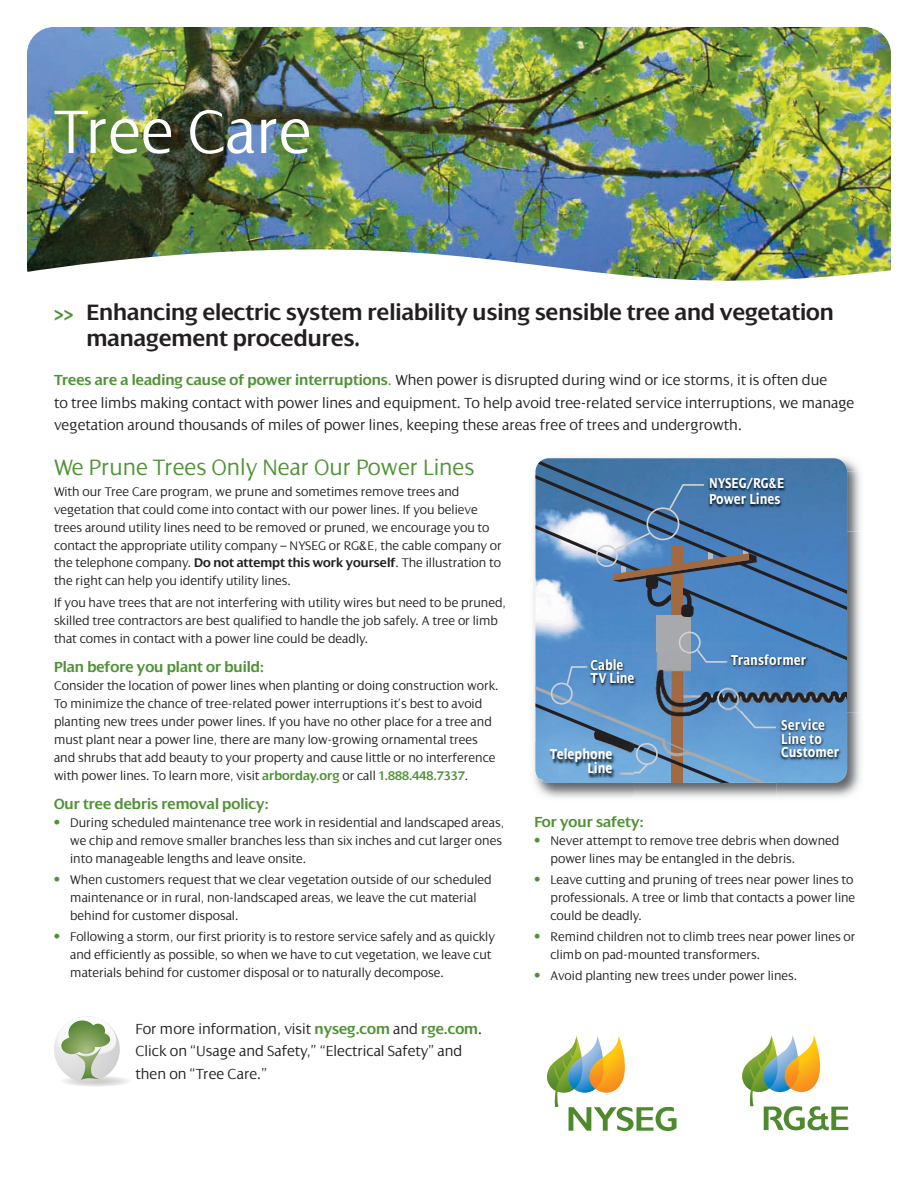
<style>
.page{position:relative;width:918px;height:1188px;background:#fff}
.page>*{position:absolute;margin:0;border:0;box-sizing:border-box;transform-origin:0 0}
.t1{font:300 66px "Dialog";color:#fff}
.t2{font:600 24px/25.5px "Dialog";color:#231f20}
.t3{font:300 24px "Dialog";color:#4f9236}
.t4{font:300 15.75px/22.5px "Dialog";color:#231f20}
.t5{font:600 15.75px "Dialog";color:#4f9236}
.t6{font:700 condensed 15.45px/13.8px "Dialog";color:#fff}
.t7{font:300 13.5px/18px "Dialog";color:#231f20}
.s1{font-family:"Univers";font-weight:700;font-stretch:condensed;font-size:19.5px;color:#4f9236}
.s2{font-weight:700;font-stretch:condensed}
.s3{font-weight:600;color:#4f9236}
.s4{color:#4f9236}
.s5{font-weight:600}
.s6{font-family:"Univers";font-weight:700;font-stretch:condensed;color:#4f9236}
</style>
<div class="page">
<img style="left:27px;top:27px;width:864px;height:267px;border-radius:27px">
<img style="left:27px;top:242px;width:864px;height:42px">
<div style="left:24px;top:284px;width:894px;height:25px;background:#fff"></div>
<svg style="left:547px;top:1036px;width:129px;height:95px"></svg>
<svg style="left:742px;top:1035px;width:106px;height:96px"></svg>
<img style="left:531px;top:459px;width:332px;height:283px">
<svg style="left:536px;top:458px;width:311px;height:10px"></svg>
<img style="left:848px;top:471px;width:15px;height:60px">
<img style="left:847px;top:471px;width:1px;height:60px">
<img style="left:776px;top:713px;width:87px;height:87px">
<img style="left:531px;top:742px;width:103px;height:57px">
<img style="left:535px;top:742px;width:1px;height:34px">
<svg style="left:536px;top:468px;width:311px;height:315px"></svg>
<img style="left:536px;top:742px;width:98px;height:41px">
<img style="left:726px;top:648px;width:105px;height:63px">
<svg style="left:58px;top:1075px;width:75px;height:12px"></svg>
<svg style="left:54px;top:1016px;width:66px;height:66px"></svg>
<svg style="left:58px;top:1017px;width:58px;height:63px"></svg>
<h1 class="t1" style="left:54px;top:92px;width:259px">Tree Care</h1>
<h2 class="t2" style="left:86px;top:299px;width:749px;text-indent:-32px"><span class="s1">&gt;&gt;</span> Enhancing electric system reliability using sensible tree and vegetation management procedures<span class="s2">.</span></h2>
<p class="t4" style="left:54px;top:369px;width:802px"><span class="s3">Trees are a leading cause of power interruptions</span><span class="s4">.</span> When power is disrupted during wind or ice storms, it is often due<br>to tree limbs making contact with power lines and equipment. To help avoid tree-related service interruptions, we manage vegetation around thousands of miles of power lines, keeping these areas free of trees and undergrowth.</p>
<h2 class="t3" style="left:54px;top:453px;width:422px">We Prune Trees Only Near Our Power Lines</h2>
<p class="t7" style="left:54px;top:482px;width:449px">With our Tree Care program, we prune and sometimes remove trees and vegetation that could come into contact with our power lines. If you believe trees around utility lines need to be removed or pruned, we encourage you to contact the appropriate utility company – NYSEG or RG&amp;E, the cable company or the telephone company. <span class="s5">Do not attempt this work yourself</span>. The illustration to the right can help you identify utility lines.</p>
<p class="t7" style="left:54px;top:593px;width:454px">If you have trees that are not interfering with utility wires but need to be pruned, skilled tree contractors are best qualified to handle the job safely. A tree or limb that comes in contact with a power line could be deadly.</p>
<p class="t5" style="left:54px;top:657px;width:211px">Plan before you plant or build:</p>
<p class="t7" style="left:54px;top:676px;width:446px">Consider the location of power lines when planting or doing construction work.<br>To minimize the chance of tree-related power interruptions it’s best to avoid planting new trees under power lines. If you have no other place for a tree and must plant near a power line, there are many low-growing ornamental trees and shrubs that add beauty to your property and cause little or no interference with power lines. To learn more, visit <span class="s3">arborday.org</span> or call <span class="s3">1.888.448.7337</span>.</p>
<p class="t5" style="left:54px;top:794px;width:216px">Our tree debris removal policy:</p>
<p class="t7" style="left:70px;top:813px;width:436px;text-indent:-16px"><span class="s6">•</span> During scheduled maintenance tree work in residential and landscaped areas, we chip and remove smaller branches less than six inches and cut larger ones into manageable lengths and leave onsite.</p>
<p class="t7" style="left:70px;top:870px;width:423px;text-indent:-16px"><span class="s6">•</span> When customers request that we clear vegetation outside of our scheduled maintenance or in rural, non-landscaped areas, we leave the cut material behind for customer disposal.</p>
<p class="t7" style="left:70px;top:928px;width:426px;text-indent:-16px"><span class="s6">•</span> Following a storm, our first priority is to restore service safely and as quickly and efficiently as possible, so when we have to cut vegetation, we leave cut materials behind for customer disposal or to naturally decompose.</p>
<p class="t4" style="left:136px;top:1017px;width:348px">For more information, visit <span class="s3">nyseg.com</span> and <span class="s3">rge.com</span>.<br>Click on “Usage and Safety,” “Electrical Safety” and then on “Tree Care.”</p>
<p class="t6" style="left:591px;top:657px;width:46px">Cable<br>TV Line</p>
<p class="t6" style="left:550px;top:747px;width:64px;text-align:right">Telephone<br>Line</p>
<p class="t6" style="left:709px;top:475px;width:77px;line-height:15.8px">NYSEG/RG&amp;E<br>Power Lines</p>
<p class="t6" style="left:731px;top:652px;width:77px">Transformer</p>
<p class="t6" style="left:781px;top:718px;width:60px">Service<br>Line to<br>Customer</p>
<p class="t5" style="left:534px;top:812px;width:111px">For your safety:</p>
<p class="t7" style="left:551px;top:831px;width:291px;text-indent:-16px"><span class="s6">•</span> Never attempt to remove tree debris when downed power lines may be entangled in the debris.</p>
<p class="t7" style="left:551px;top:870px;width:306px;text-indent:-16px"><span class="s6">•</span> Leave cutting and pruning of trees near power lines to professionals. A tree or limb that contacts a power line could be deadly.</p>
<p class="t7" style="left:551px;top:927px;width:307px;text-indent:-16px"><span class="s6">•</span> Remind children not to climb trees near power lines or climb on pad-mounted transformers.</p>
<p class="t7" style="left:534px;top:967px;width:265px"><span class="s6">•</span> Avoid planting new trees under power lines.</p>
</div>
